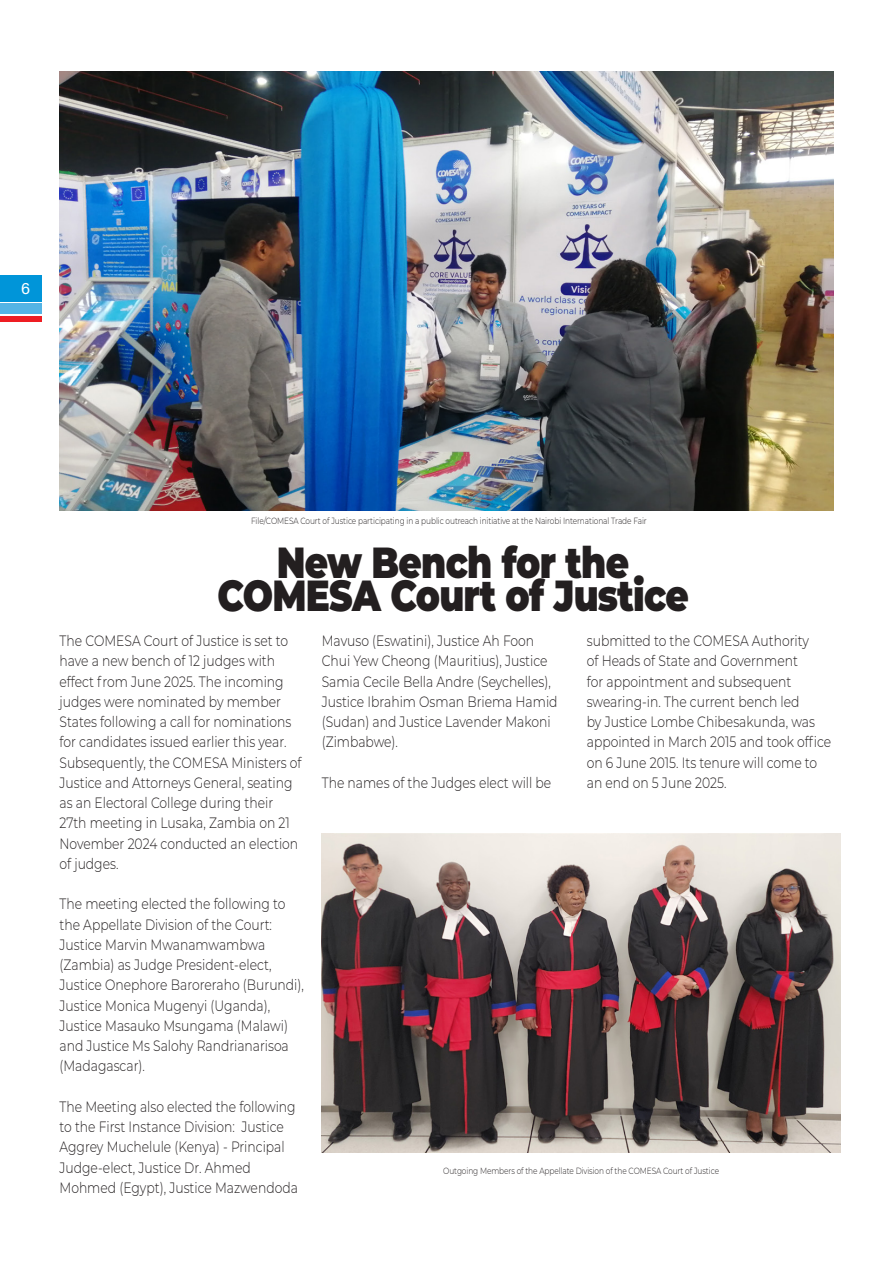
<style>
.page{position:relative;width:893px;height:1263px;background:#fff}
.page>*{position:absolute;margin:0;border:0;box-sizing:border-box;transform-origin:0 0}
.t1{font:900 43.5px "Montserrat";letter-spacing:-.02em;color:#231f20;scale:.82 1}
.t2{font:16.5px "Acumin Variable Concept";color:#fff}
.t3{font:300 15px/20.2px "Montserrat";color:#231f20;scale:.82 1}
.t4{font:300 9px "Montserrat";letter-spacing:-.01em;color:#231f20;scale:.82 1}
</style>
<div class="page">
<div style="left:0;top:275px;width:42px;height:26px;background:#0095d9"></div>
<div style="left:0;top:304px;width:42px;height:10px;background:#54b4e5"></div>
<div style="left:0;top:316px;width:42px;height:5px;background:#ee1d23"></div>
<img style="left:59px;top:71px;width:774px;height:439px">
<img style="left:322px;top:833px;width:519px;height:319px">
<p class="t2" style="left:21px;top:277px;width:11px">6</p>
<p class="t4" style="left:251px;top:514px;width:484px">File/COMESA Court of Justice participating in a public outreach initiative at the Nairobi International Trade Fair</p>
<p class="t1" style="left:277px;top:530px;width:432px">New Bench for the</p>
<p class="t1" style="left:217px;top:563px;width:576px">COMESA Court of Justice</p>
<p class="t3" style="left:587px;top:630px;width:300px">submitted to the COMESA Authority<br>of Heads of State and Government<br>for appointment and subsequent swearing-in. The current bench led<br>by Justice Lombe Chibesakunda, was appointed in March 2015 and took office on 6 June 2015. Its tenure will come to an end on 5 June 2025.</p>
<p class="t3" style="left:60px;top:630px;width:297px">The COMESA Court of Justice is set to have a new bench of 12 judges with effect from June 2025. The incoming judges were nominated by member States following a call for nominations for candidates issued earlier this year.<br>Subsequently, the COMESA Ministers of Justice and Attorneys General, seating as an Electoral College during their 27th meeting in Lusaka, Zambia on 21<br>November 2024 conducted an election of judges.</p>
<p class="t3" style="left:60px;top:893px;width:300px">The meeting elected the following to the Appellate Division of the Court:<br>Justice Marvin Mwanamwambwa (Zambia) as Judge President-elect, Justice Onephore Baroreraho (Burundi), Justice Monica Mugenyi (Uganda), Justice Masauko Msungama (Malawi) and Justice Ms Salohy Randrianarisoa (Madagascar).</p>
<p class="t3" style="left:60px;top:1096px;width:292px">The Meeting also elected the following to the First Instance Division: Justice Aggrey Muchelule (Kenya) - Principal Judge-elect, Justice Dr. Ahmed Mohmed (Egypt), Justice Mazwendoda</p>
<p class="t3" style="left:322px;top:630px;width:289px">Mavuso (Eswatini), Justice Ah Foon Chui Yew Cheong (Mauritius), Justice Samia Cecile Bella Andre (Seychelles), Justice Ibrahim Osman Briema Hamid (Sudan) and Justice Lavender Makoni (Zimbabwe).</p>
<p class="t3" style="left:322px;top:772px;width:281px">The names of the Judges elect will be</p>
<p class="t4" style="left:443px;top:1164px;width:338px">Outgoing Members of the Appellate Division of the COMESA Court of Justice</p>
</div>
